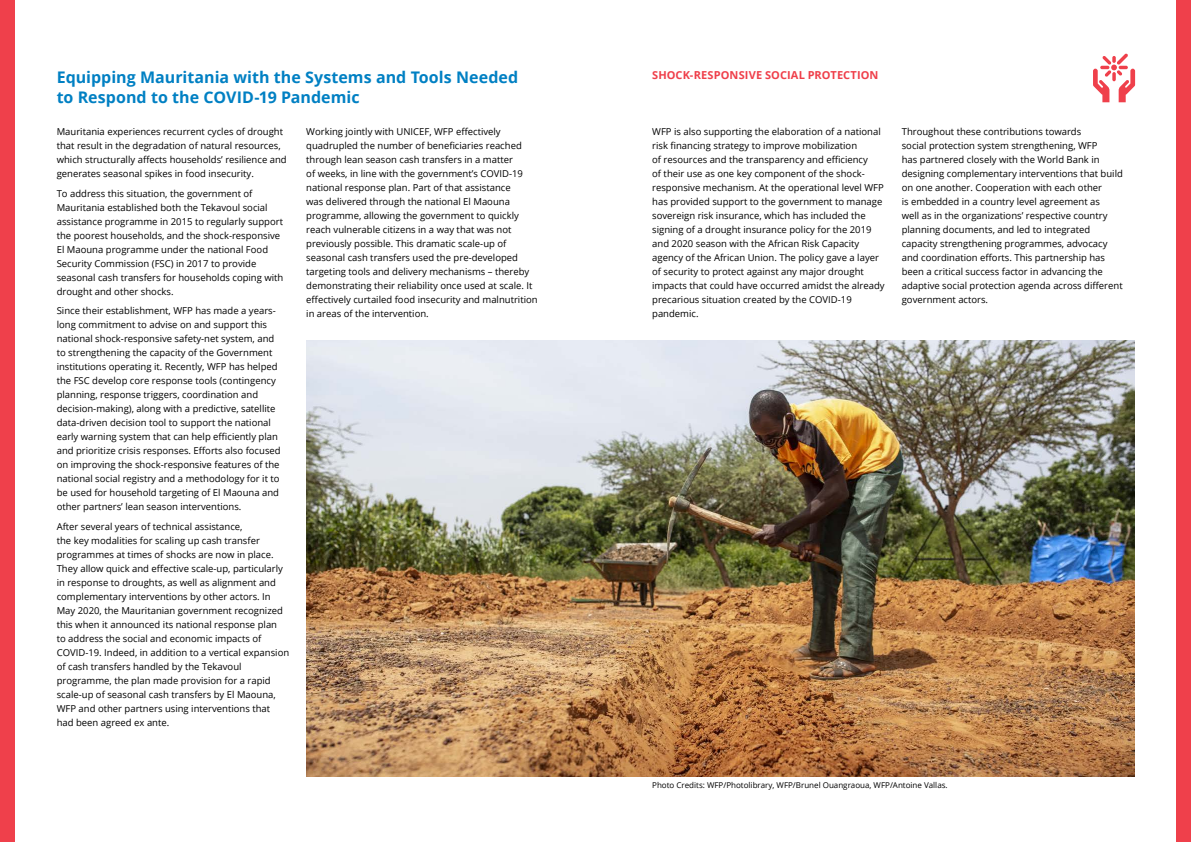
<style>
.page{position:relative;width:1191px;height:842px;background:#fff}
.page>*{position:absolute;margin:0;border:0;box-sizing:border-box;transform-origin:0 0}
.t1{font:700 16px "Open Sans";color:#0080c3}
.t2{font:700 11px "Open Sans";letter-spacing:.01em;color:#ef404b}
.t3{font:9.5px/14px "Open Sans";color:#000}
.t4{font:8px "Open Sans";color:#000}
</style>
<div class="page">
<div style="left:1176px;top:0;width:15px;height:842px;background:#ef404b"></div>
<div style="left:0;top:0;width:14px;height:842px;background:#ef404b"></div>
<img style="left:306px;top:340px;width:828px;height:437px">
<svg style="left:1093px;top:53px;width:42px;height:49px"></svg>
<h1 class="t1" style="left:57px;top:66px;width:463px">Equipping Mauritania with the Systems and Tools Needed</h1>
<p class="t2" style="left:652px;top:68px;width:228px">SHOCK-RESPONSIVE SOCIAL PROTECTION</p>
<h1 class="t1" style="left:57px;top:86px;width:304px">to Respond to the COVID-19 Pandemic</h1>
<p class="t3" style="left:57px;top:124px;width:231px">Mauritania experiences recurrent cycles of drought that result in the degradation of natural resources, which structurally affects households’ resilience and generates seasonal spikes in food insecurity.</p>
<p class="t3" style="left:57px;top:186px;width:228px">To address this situation, the government of Mauritania established both the Tekavoul social assistance programme in 2015 to regularly support the poorest households, and the shock-responsive El Maouna programme under the national Food Security Commission (FSC) in 2017 to provide seasonal cash transfers for households coping with drought and other shocks.</p>
<p class="t3" style="left:57px;top:304px;width:225px">Since their establishment, WFP has made a years&shy;long commitment to advise on and support this national shock-responsive safety-net system, and to strengthening the capacity of the Government institutions operating it. Recently, WFP has helped the FSC develop core response tools (contingency planning, response triggers, coordination and decision-making), along with a predictive, satellite data-driven decision tool to support the national early warning system that can help efficiently plan and prioritize crisis responses. Efforts also focused on improving the shock-responsive features of the national social registry and a methodology for it to be used for household targeting of El Maouna and other partners’ lean season interventions.</p>
<p class="t3" style="left:57px;top:519px;width:234px">After several years of technical assistance,<br>the key modalities for scaling up cash transfer programmes at times of shocks are now in place.<br>They allow quick and effective scale-up, particularly in response to droughts, as well as alignment and complementary interventions by other actors. In May 2020, the Mauritanian government recognized this when it announced its national response plan<br>to address the social and economic impacts of COVID-19. Indeed, in addition to a vertical expansion of cash transfers handled by the Tekavoul programme, the plan made provision for a rapid scale-up of seasonal cash transfers by El Maouna, WFP and other partners using interventions that had been agreed ex ante.</p>
<p class="t3" style="left:306px;top:124px;width:233px">Working jointly with UNICEF, WFP effectively quadrupled the number of beneficiaries reached through lean season cash transfers in a matter<br>of weeks, in line with the government’s COVID-19 national response plan. Part of that assistance<br>was delivered through the national El Maouna programme, allowing the government to quickly reach vulnerable citizens in a way that was not previously possible. This dramatic scale-up of seasonal cash transfers used the pre-developed targeting tools and delivery mechanisms – thereby demonstrating their reliability once used at scale. It effectively curtailed food insecurity and malnutrition in areas of the intervention.</p>
<p class="t3" style="left:652px;top:124px;width:234px">WFP is also supporting the elaboration of a national risk financing strategy to improve mobilization<br>of resources and the transparency and efficiency<br>of their use as one key component of the shock&shy;responsive mechanism. At the operational level WFP has provided support to the government to manage sovereign risk insurance, which has included the signing of a drought insurance policy for the 2019 and 2020 season with the African Risk Capacity agency of the African Union. The policy gave a layer of security to protect against any major drought impacts that could have occurred amidst the already precarious situation created by the COVID-19 pandemic.</p>
<p class="t3" style="left:901px;top:124px;width:223px">Throughout these contributions towards<br>social protection system strengthening, WFP<br>has partnered closely with the World Bank in designing complementary interventions that build on one another. Cooperation with each other<br>is embedded in a country level agreement as<br>well as in the organizations’ respective country planning documents, and led to integrated capacity strengthening programmes, advocacy and coordination efforts. This partnership has been a critical success factor in advancing the adaptive social protection agenda across different government actors.</p>
<p class="t4" style="left:652px;top:779px;width:297px">Photo Credits: WFP/Photolibrary, WFP/Brunel Ouangraoua, WFP/Antoine Vallas.</p>
</div>
